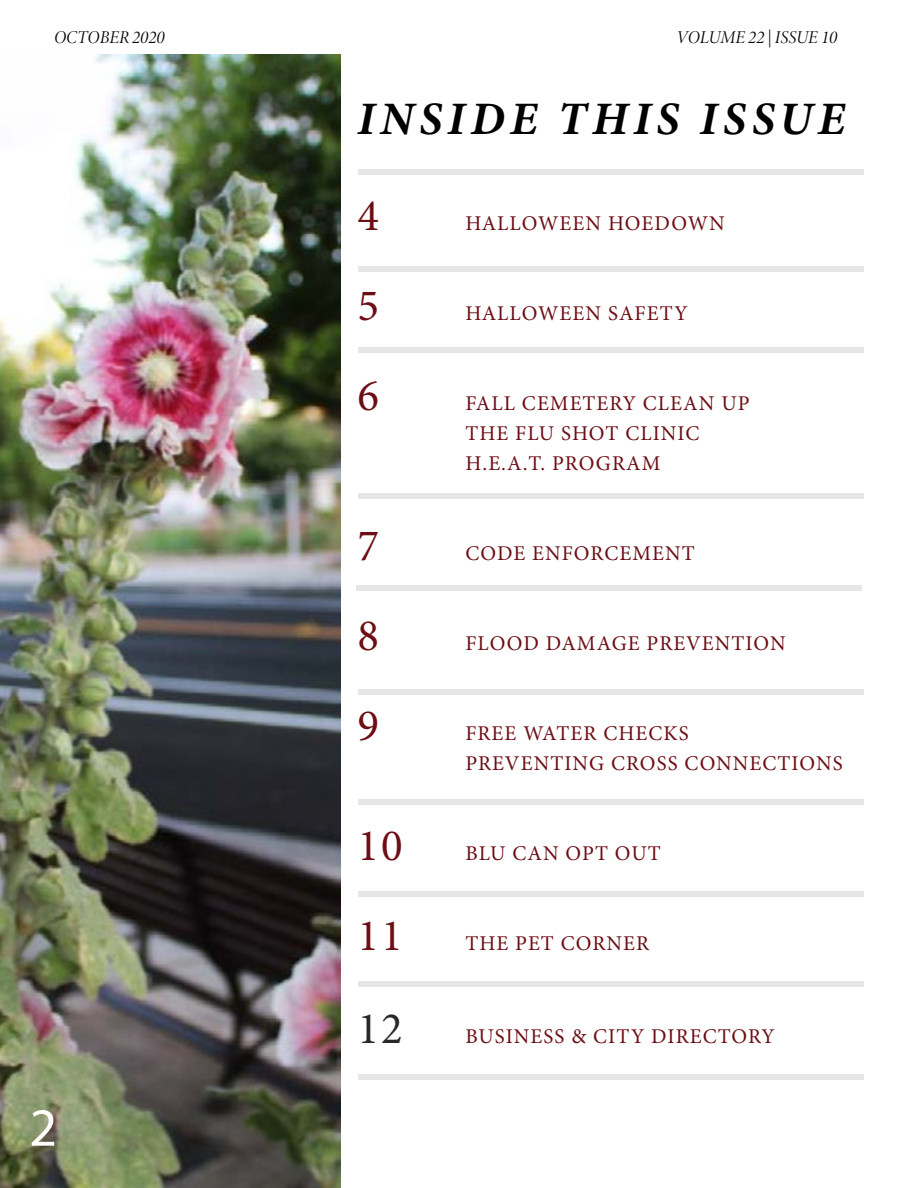
<style>
.page{position:relative;width:918px;height:1188px;background:#fff}
.page>*{position:absolute;margin:0;border:0;box-sizing:border-box;transform-origin:0 0}
.t1{font:54px "Myriad Pro";color:#fff}
.t2{font:italic 46.5px "Minion Variable Concept";letter-spacing:.14em;color:#000}
.t3{font:45px "Minion Pro";color:#6d0d14}
.t4{font:45px "Minion Pro";color:#292829}
.t5{font:21px/30px "Minion Pro";letter-spacing:.05em;color:#6d0d14}
.t6{font:italic 18px "Minion Variable Concept";letter-spacing:-.025em;color:#000}
</style>
<div class="page">
<img style="left:0;top:54px;width:340px;height:1134px">
<div style="left:358px;top:169px;width:506px;height:6px;background:#e6e6e6"></div>
<div style="left:358px;top:266px;width:506px;height:6px;background:#e6e6e6"></div>
<div style="left:358px;top:347px;width:506px;height:6px;background:#e6e6e6"></div>
<div style="left:358px;top:493px;width:506px;height:6px;background:#e6e6e6"></div>
<div style="left:356px;top:585px;width:506px;height:5px;background:#e6e6e6"></div>
<div style="left:358px;top:689px;width:506px;height:6px;background:#e6e6e6"></div>
<div style="left:358px;top:799px;width:506px;height:6px;background:#e6e6e6"></div>
<div style="left:358px;top:891px;width:506px;height:5px;background:#e6e6e6"></div>
<div style="left:358px;top:981px;width:506px;height:5px;background:#e6e6e6"></div>
<div style="left:358px;top:1075px;width:506px;height:5px;background:#e6e6e6"></div>
<p class="t6" style="left:54px;top:25px;width:113px">OCTOBER 2020</p>
<p class="t6" style="left:677px;top:25px;width:162px">VOLUME 22 | ISSUE 10</p>
<h2 class="t2" style="left:357px;top:87px;width:488px">INSIDE THIS ISSUE</h2>
<h1 class="t1" style="left:29px;top:1094px;width:29px">2</h1>
<h3 class="t3" style="left:357px;top:185px;width:23px">4</h3>
<h3 class="t3" style="left:357px;top:275px;width:23px">5</h3>
<h3 class="t3" style="left:357px;top:365px;width:23px">6</h3>
<h3 class="t3" style="left:357px;top:515px;width:23px">7</h3>
<h3 class="t3" style="left:357px;top:605px;width:23px">8</h3>
<h3 class="t3" style="left:357px;top:695px;width:23px">9</h3>
<h3 class="t3" style="left:357px;top:815px;width:47px">10</h3>
<h3 class="t3" style="left:357px;top:905px;width:47px">11</h3>
<h3 class="t4" style="left:357px;top:998px;width:47px">12</h3>
<p class="t5" style="left:465px;top:208px;width:261px">HALLOWEEN HOEDOWN</p>
<p class="t5" style="left:465px;top:298px;width:224px">HALLOWEEN SAFETY</p>
<p class="t5" style="left:465px;top:388px;width:286px">FALL CEMETERY CLEAN UP<br>THE FLU SHOT CLINIC<br>H.E.A.T. PROGRAM</p>
<p class="t5" style="left:465px;top:538px;width:231px">CODE ENFORCEMENT</p>
<p class="t5" style="left:465px;top:628px;width:322px">FLOOD DAMAGE PREVENTION</p>
<p class="t5" style="left:465px;top:718px;width:379px">FREE WATER CHECKS<br>PREVENTING CROSS CONNECTIONS</p>
<p class="t5" style="left:465px;top:838px;width:197px">BLU CAN OPT OUT</p>
<p class="t5" style="left:465px;top:928px;width:185px">THE PET CORNER</p>
<p class="t5" style="left:465px;top:1021px;width:311px">BUSINESS &amp; CITY DIRECTORY</p>
</div>
